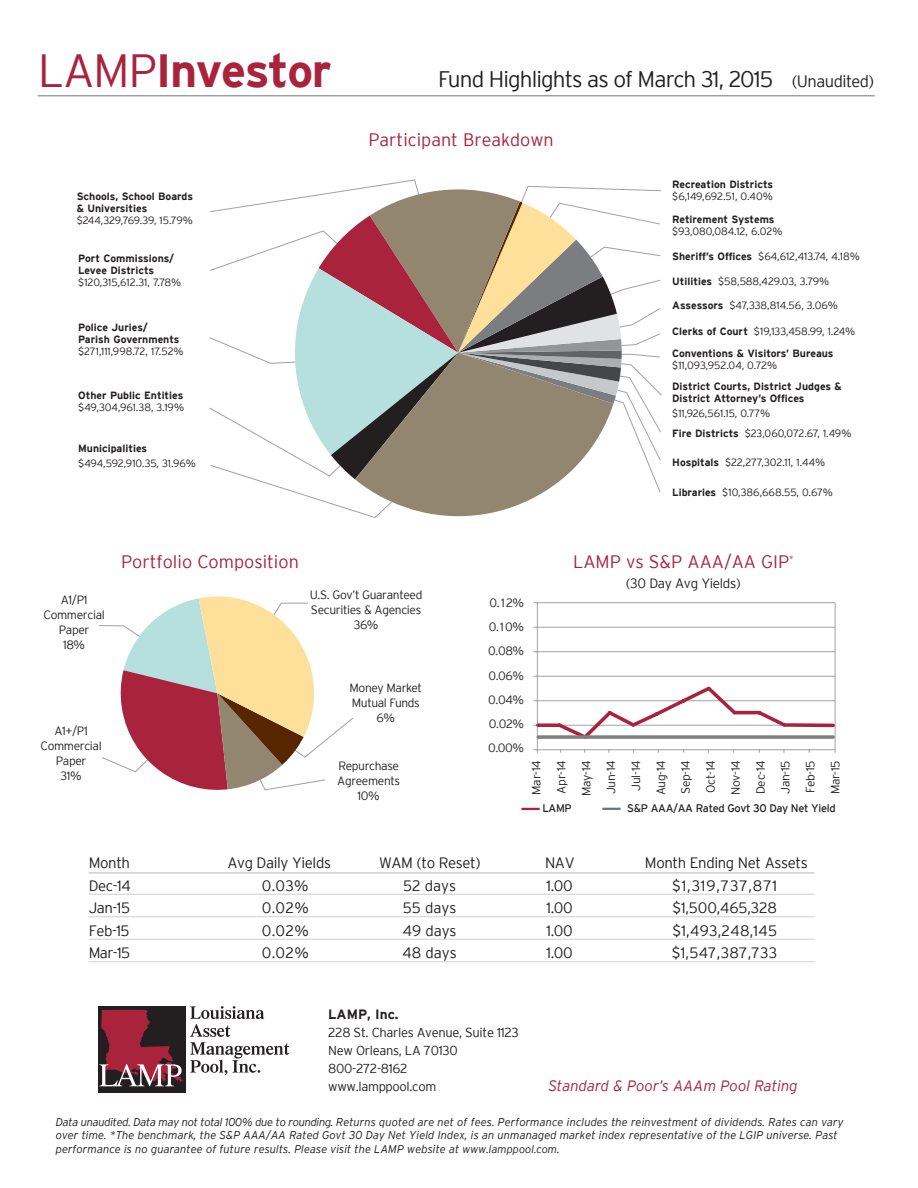
<style>
.page{position:relative;width:918px;height:1188px;background:#fff}
.page>*{position:absolute;margin:0;border:0;box-sizing:border-box;transform-origin:0 0}
.t1{font:700 46.5px "Interstate";letter-spacing:-.03em;color:#a9233d}
.t2{font:300 22.5px "Interstate";letter-spacing:-.04em;color:#231f20}
.t3{font:300 18px "Interstate";color:#a9233d}
.t4{font:300 15px "Interstate";letter-spacing:-.025em;color:#231f20}
.t5{font:italic 300 15px "Interstate";color:#a9233d}
.t6{font:300 15px "Interstate";letter-spacing:.015em;color:#231f20}
.t7{font:300 15px "Interstate";letter-spacing:.055em;color:#231f20}
.t8{font:300 13.5px "Interstate";letter-spacing:-.025em;color:#231f20}
.t9{font:700 13.5px "Interstate";color:#231f20}
.t10{font:300 12.9px "Interstate";letter-spacing:-.025em;color:#231f20}
.t11{font:300 12px/15px "Interstate";letter-spacing:-.03em;color:#231f20;text-align:center}
.t12{font:italic 300 11.25px/13.5px "Interstate";color:#231f20}
.t13{font:10.95px "Interstate";letter-spacing:-.03em;color:#231f20}
.t14{font:300 10.5px "Interstate";letter-spacing:-.015em;color:#231f20}
.t15{font:700 10.5px "Interstate";color:#231f20}
.s1{font-weight:300}
.s2{font-size:16.5px}
.s3{font-weight:700}
.s4{font-size:10.95px}
</style>
<div class="page">
<hr style="left:537px;top:725px;width:298px;height:1px;background:#a1a3a6">
<hr style="left:537px;top:700px;width:298px;height:1px;background:#a1a3a6">
<hr style="left:537px;top:676px;width:298px;height:1px;background:#a1a3a6">
<hr style="left:537px;top:651px;width:298px;height:1px;background:#a1a3a6">
<hr style="left:537px;top:627px;width:298px;height:1px;background:#a1a3a6">
<hr style="left:537px;top:602px;width:298px;height:1px;background:#a1a3a6">
<hr style="left:537px;top:603px;width:1px;height:147px;background:#a1a3a6">
<hr style="left:835px;top:603px;width:1px;height:150px;background:#a1a3a6">
<hr style="left:537px;top:749px;width:298px;height:1px;background:#a1a3a6">
<svg style="left:533px;top:749px;width:5px;height:4px"></svg>
<svg style="left:533px;top:683px;width:256px;height:59px"></svg>
<svg style="left:538px;top:735px;width:295px;height:4px"></svg>
<svg style="left:784px;top:723px;width:49px;height:4px"></svg>
<hr style="left:89px;top:872px;width:726px;height:2px;background:#cecfd1">
<hr style="left:89px;top:894px;width:726px;height:1px;background:#cecfd1">
<hr style="left:89px;top:916px;width:726px;height:1px;background:#cecfd1">
<hr style="left:89px;top:939px;width:726px;height:1px;background:#cecfd1">
<hr style="left:89px;top:961px;width:726px;height:1px;background:#cecfd1">
<hr style="left:38px;top:95px;width:837px;height:1px;background:#6a747b">
<div style="left:98px;top:1006px;width:87px;height:86px;background:#231f20"></div>
<svg style="left:99px;top:1010px;width:84px;height:76px"></svg>
<svg style="left:190px;top:1006px;width:99px;height:69px"></svg>
<svg style="left:521px;top:808px;width:19px;height:2px"></svg>
<svg style="left:602px;top:808px;width:19px;height:2px"></svg>
<svg style="left:98px;top:596px;width:255px;height:195px"></svg>
<svg style="left:209px;top:179px;width:453px;height:325px"></svg>
<svg style="left:330px;top:353px;width:315px;height:165px;fill:#938671"></svg>
<p class="t1" style="left:38px;top:45px;width:296px"><span class="s1">LAMP</span>Investor</p>
<p class="t15" style="left:77px;top:191px;width:118px">Schools, School Boards</p>
<p class="t15" style="left:77px;top:203px;width:72px">&amp; Universities</p>
<p class="t14" style="left:77px;top:215px;width:118px">$244,329,769.39, 15.79%</p>
<p class="t15" style="left:78px;top:252px;width:97px">Port Commissions/</p>
<p class="t15" style="left:78px;top:264px;width:78px">Levee Districts</p>
<p class="t14" style="left:78px;top:276px;width:105px">$120,315,612.31, 7.78%</p>
<p class="t15" style="left:78px;top:321px;width:71px">Police Juries/</p>
<p class="t15" style="left:78px;top:333px;width:103px">Parish Governments</p>
<p class="t14" style="left:78px;top:345px;width:107px">$271,111,998.72, 17.52%</p>
<p class="t15" style="left:78px;top:389px;width:107px">Other Public Entities</p>
<p class="t14" style="left:78px;top:401px;width:107px">$49,304,961.38, 3.19%</p>
<p class="t15" style="left:78px;top:442px;width:70px">Municipalities</p>
<p class="t14" style="left:78px;top:457px;width:119px">$494,592,910.35, 31.96%</p>
<p class="t2" style="left:438px;top:67px;width:438px">Fund Highlights as of March 31, 2015 <span class="s2">(Unaudited)</span></p>
<p class="t3" style="left:369px;top:130px;width:187px">Participant Breakdown</p>
<p class="t15" style="left:672px;top:179px;width:103px">Recreation Districts</p>
<p class="t14" style="left:672px;top:191px;width:102px">$6,149,692.51, 0.40%</p>
<p class="t15" style="left:672px;top:213px;width:104px">Retirement Systems</p>
<p class="t14" style="left:672px;top:225px;width:112px">$93,080,084.12, 6.02%</p>
<p class="t14" style="left:672px;top:250px;width:189px"><span class="s3">Sheriff’s Offices</span> $64,612,413.74, 4.18%</p>
<p class="t14" style="left:672px;top:276px;width:159px"><span class="s3">Utilities</span> $58,588,429.03, 3.79%</p>
<p class="t14" style="left:672px;top:300px;width:167px"><span class="s3">Assessors</span> $47,338,814.56, 3.06%</p>
<p class="t14" style="left:672px;top:326px;width:184px"><span class="s3">Clerks of Court</span> $19,133,458.99, 1.24%</p>
<p class="t15" style="left:672px;top:347px;width:163px">Conventions &amp; Visitors’ Bureaus</p>
<p class="t14" style="left:672px;top:359px;width:106px">$11,093,952.04, 0.72%</p>
<p class="t15" style="left:672px;top:380px;width:171px">District Courts, District Judges &amp;</p>
<p class="t15" style="left:672px;top:392px;width:134px">District Attorney’s Offices</p>
<p class="t14" style="left:672px;top:407px;width:99px">$11,926,561.15, 0.77%</p>
<p class="t14" style="left:672px;top:427px;width:181px"><span class="s3">Fire Districts</span> $23,060,072.67, 1.49%</p>
<p class="t14" style="left:672px;top:457px;width:154px"><span class="s3">Hospitals</span> $22,277,302.11, 1.44%</p>
<p class="t14" style="left:672px;top:486px;width:162px"><span class="s3">Libraries</span> $10,386,668.55, 0.67%</p>
<p class="t11" style="left:61px;top:592px;width:28px">A1/P1</p>
<p class="t11" style="left:44px;top:607px;width:63px">Commercial<br>Paper</p>
<p class="t11" style="left:63px;top:637px;width:24px">18%</p>
<p class="t11" style="left:41px;top:723px;width:63px">A1+/P1<br>Commercial<br>Paper</p>
<p class="t11" style="left:61px;top:768px;width:23px">31%</p>
<p class="t3" style="left:121px;top:551px;width:179px">Portfolio Composition</p>
<p class="t11" style="left:310px;top:588px;width:114px;text-align:left">U.S. Gov’t Guaranteed<br>Securities &amp; Agencies</p>
<p class="t11" style="left:354px;top:618px;width:26px">36%</p>
<p class="t11" style="left:350px;top:680px;width:74px">Money Market</p>
<p class="t11" style="left:352px;top:695px;width:70px">Mutual Funds</p>
<p class="t11" style="left:377px;top:710px;width:20px">6%</p>
<p class="t11" style="left:338px;top:758px;width:62px">Repurchase</p>
<p class="t11" style="left:337px;top:773px;width:64px">Agreements</p>
<p class="t11" style="left:358px;top:788px;width:24px">10%</p>
<p class="t11" style="left:490px;top:595px;width:36px">0.12%</p>
<p class="t11" style="left:489px;top:619px;width:37px">0.10%</p>
<p class="t11" style="left:488px;top:643px;width:38px">0.08%</p>
<p class="t11" style="left:488px;top:668px;width:37px">0.06%</p>
<p class="t11" style="left:488px;top:692px;width:37px">0.04%</p>
<p class="t11" style="left:489px;top:716px;width:37px">0.02%</p>
<p class="t11" style="left:488px;top:741px;width:38px">0.00%</p>
<p class="t3" style="left:573px;top:552px;width:222px">LAMP vs S&amp;P AAA/AA GIP<sup>*</sup></p>
<p class="t8" style="left:626px;top:575px;width:116px">(30 Day Avg Yields)</p>
<p class="t11" style="left:529px;top:795px;width:36px;rotate:-90deg">Mar-14</p>
<p class="t11" style="left:554px;top:794px;width:35px;rotate:-90deg">Apr-14</p>
<p class="t11" style="left:579px;top:796px;width:37px;rotate:-90deg">May-14</p>
<p class="t11" style="left:603px;top:794px;width:35px;rotate:-90deg">Jun-14</p>
<p class="t11" style="left:628px;top:791px;width:32px;rotate:-90deg">Jul-14</p>
<p class="t11" style="left:653px;top:795px;width:36px;rotate:-90deg">Aug-14</p>
<p class="t11" style="left:678px;top:794px;width:35px;rotate:-90deg">Sep-14</p>
<p class="t11" style="left:703px;top:793px;width:34px;rotate:-90deg">Oct-14</p>
<p class="t11" style="left:728px;top:795px;width:36px;rotate:-90deg">Nov-14</p>
<p class="t11" style="left:753px;top:794px;width:35px;rotate:-90deg">Dec-14</p>
<p class="t11" style="left:778px;top:794px;width:35px;rotate:-90deg">Jan-15</p>
<p class="t11" style="left:803px;top:793px;width:34px;rotate:-90deg">Feb-15</p>
<p class="t11" style="left:828px;top:794px;width:35px;rotate:-90deg">Mar-15</p>
<p class="t13" style="left:542px;top:802px;width:31px">LAMP</p>
<p class="t13" style="left:627px;top:802px;width:210px">S&amp;P AAA/AA Rated Govt 30 Day Net Yield</p>
<p class="t4" style="left:89px;top:855px;width:43px">Month</p>
<p class="t4" style="left:227px;top:855px;width:105px">Avg Daily Yields</p>
<p class="t4" style="left:379px;top:855px;width:103px">WAM (to Reset)</p>
<p class="t4" style="left:545px;top:855px;width:31px">NAV</p>
<p class="t4" style="left:645px;top:855px;width:164px">Month Ending Net Assets</p>
<p class="t4" style="left:89px;top:877px;width:44px">Dec-14</p>
<p class="t4" style="left:262px;top:877px;width:48px">0.03%</p>
<p class="t4" style="left:403px;top:877px;width:54px">52 days</p>
<p class="t4" style="left:546px;top:877px;width:28px">1.00</p>
<p class="t7" style="left:672px;top:877px;width:106px">$1,319,737,871</p>
<p class="t4" style="left:89px;top:900px;width:43px">Jan-15</p>
<p class="t4" style="left:262px;top:900px;width:49px">0.02%</p>
<p class="t4" style="left:403px;top:900px;width:55px">55 days</p>
<p class="t4" style="left:546px;top:900px;width:28px">1.00</p>
<p class="t4" style="left:672px;top:900px;width:106px">$1,500,465,328</p>
<p class="t4" style="left:89px;top:922px;width:43px">Feb-15</p>
<p class="t4" style="left:262px;top:922px;width:49px">0.02%</p>
<p class="t4" style="left:403px;top:922px;width:55px">49 days</p>
<p class="t4" style="left:546px;top:922px;width:28px">1.00</p>
<p class="t6" style="left:672px;top:922px;width:106px">$1,493,248,145</p>
<p class="t4" style="left:89px;top:945px;width:43px">Mar-15</p>
<p class="t4" style="left:262px;top:945px;width:49px">0.02%</p>
<p class="t4" style="left:403px;top:945px;width:56px">48 days</p>
<p class="t4" style="left:546px;top:945px;width:28px">1.00</p>
<p class="t6" style="left:672px;top:945px;width:107px">$1,547,387,733</p>
<p class="t9" style="left:328px;top:1006px;width:72px">LAMP, Inc.</p>
<p class="t10" style="left:328px;top:1025px;width:192px">228 St. Charles Avenue, Suite 1123</p>
<p class="t10" style="left:328px;top:1043px;width:131px">New Orleans, LA 70130</p>
<p class="t10" style="left:328px;top:1061px;width:81px">800-272-8162</p>
<p class="t10" style="left:328px;top:1079px;width:110px">www.lamppool.com</p>
<p class="t12" style="left:56px;top:1115px;width:789px">Data unaudited. Data may not total 100% due to rounding. Returns quoted are net of fees. Performance includes the reinvestment of dividends. Rates can vary over time. *The benchmark, the S&amp;P AAA/AA Rated Govt 30 Day Net Yield Index, is an unmanaged market index representative of the LGIP universe. Past performance is no guarantee of future results. Please visit the LAMP website at <span class="s4">www.lamppool.com</span>.</p>
<p class="t5" style="left:548px;top:1077px;width:251px">Standard &amp; Poor’s AAAm Pool Rating</p>
</div>
